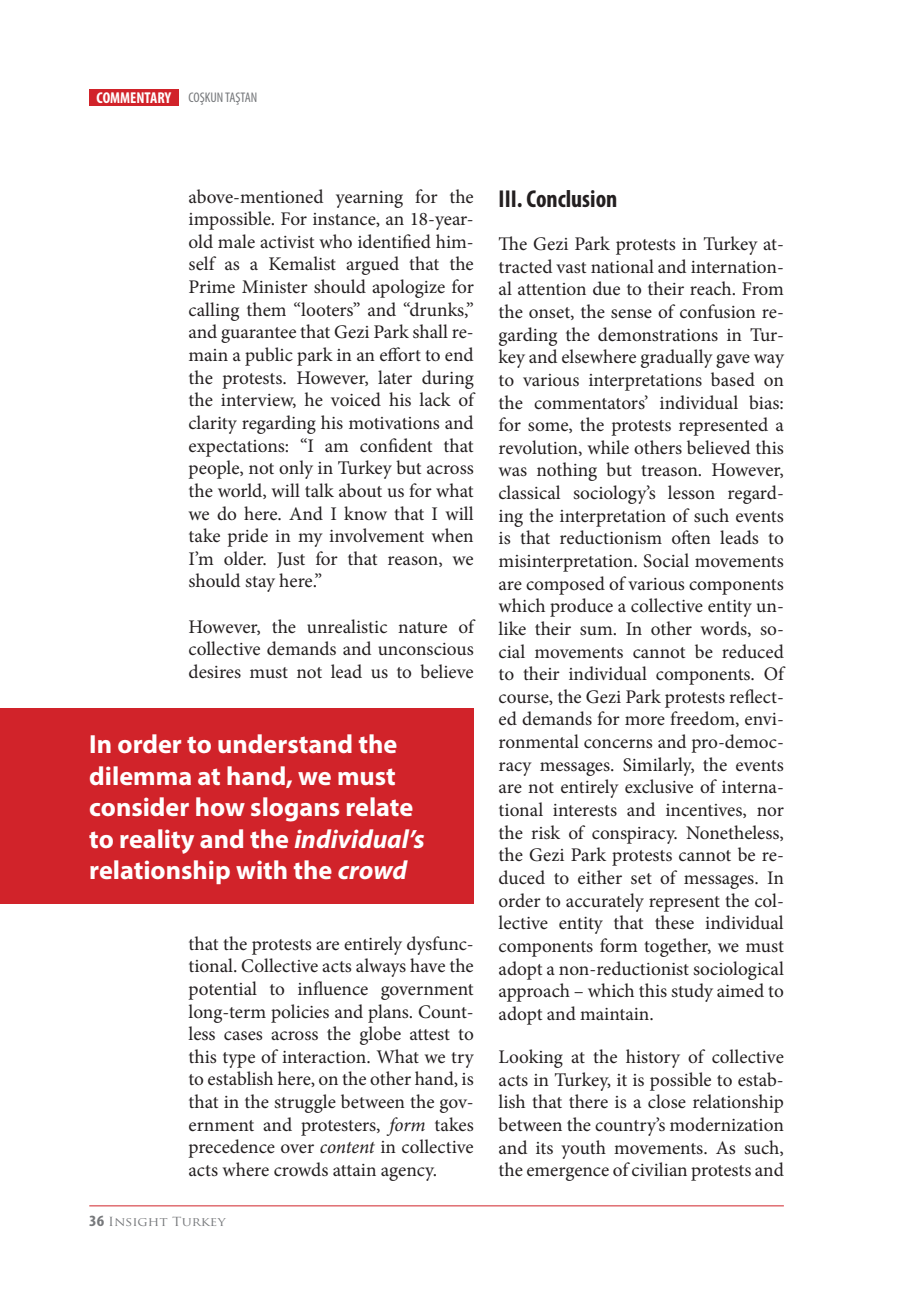
<style>
.page{position:relative;width:898px;height:1290px;background:#fff}
.page>*{position:absolute;margin:0;border:0;box-sizing:border-box;transform-origin:0 0}
.t1{font:700 26.25px/31.5px "Myriad Pro";color:#fff}
.t2{font:700 condensed 24.5px "Myriad Pro";color:#231f20}
.t3{font:19.25px/22.6px "Minion Pro";letter-spacing:-.005em;color:#231f20;text-align:justify}
.t4{font:condensed 14px "Myriad Pro";color:#76787b}
.t5{font:12.25px "Trajan Pro";color:#76787b;scale:1.11 1}
.s1{font-weight:700;font-size:15.75px;color:#fff}
.s2{font-style:italic}
.s3{font-family:"Myriad Pro";font-weight:700;font-stretch:condensed;font-size:15.75px}
</style>
<div class="page">
<div style="left:89px;top:89px;width:90px;height:17px;background:#d1232a"></div>
<hr style="left:89px;top:1205px;width:695px;height:1px;background:#d1232a">
<div style="left:0;top:708px;width:474px;height:196px;background:#d1232a"></div>
<p class="t4" style="left:97px;top:89px;width:162px"><span class="s1">COMMENTARY</span> COŞKUN TAŞTAN</p>
<p class="t3" style="left:189px;top:185px;width:287px">above-mentioned yearning for the impossible. For instance, an 18-year&shy;old male activist who identified him&shy;self as a Kemalist argued that the Prime Minister should apologize for calling them “looters” and “drunks,” and guarantee that Gezi Park shall re&shy;main a public park in an effort to end the protests. However, later during the interview, he voiced his lack of clarity regarding his motivations and expectations: “I am confident that people, not only in Turkey but across the world, will talk about us for what we do here. And I know that I will take pride in my involvement when I’m older. Just for that reason, we should stay here.”</p>
<p class="t3" style="left:189px;top:615px;width:287px">However, the unrealistic nature of collective demands and unconscious desires must not lead us to believe</p>
<h1 class="t1" style="left:89px;top:727px;width:337px">In order to understand the dilemma at hand, we must consider how slogans relate to reality and the <span class="s2">individual’s </span>relationship with the <span class="s2">crowd</span></h1>
<p class="t3" style="left:189px;top:932px;width:287px">that the protests are entirely dysfunc&shy;tional. Collective acts always have the potential to influence government long-term policies and plans. Count&shy;less cases across the globe attest to this type of interaction. What we try to establish here, on the other hand, is that in the struggle between the gov&shy;ernment and protesters, <span class="s2">form</span> takes precedence over <span class="s2">content</span> in collective acts where crowds attain agency.</p>
<p class="t5" style="left:89px;top:1213px;width:124px"><span class="s3">36</span> Insight Turkey</p>
<p class="t2" style="left:499px;top:183px;width:120px">III. Conclusion</p>
<p class="t3" style="left:499px;top:233px;width:287px">The Gezi Park protests in Turkey at&shy;tracted vast national and internation&shy;al attention due to their reach. From the onset, the sense of confusion re&shy;garding the demonstrations in Tur&shy;key and elsewhere gradually gave way to various interpretations based on the commentators’ individual bias: for some, the protests represented a revolution, while others believed this was nothing but treason. However, classical sociology’s lesson regard&shy;ing the interpretation of such events is that reductionism often leads to misinterpretation. Social movements are composed of various components which produce a collective entity un&shy;like their sum. In other words, so&shy;cial movements cannot be reduced to their individual components. Of course, the Gezi Park protests reflect&shy;ed demands for more freedom, envi&shy;ronmental concerns and pro-democ&shy;racy messages. Similarly, the events are not entirely exclusive of interna&shy;tional interests and incentives, nor the risk of conspiracy. Nonetheless, the Gezi Park protests cannot be re&shy;duced to either set of messages. In order to accurately represent the col&shy;lective entity that these individual components form together, we must adopt a non-reductionist sociological approach – which this study aimed to adopt and maintain.</p>
<p class="t3" style="left:499px;top:1045px;width:287px">Looking at the history of collective acts in Turkey, it is possible to estab&shy;lish that there is a close relationship between the country’s modernization and its youth movements. As such, the emergence of civilian protests and</p>
</div>
